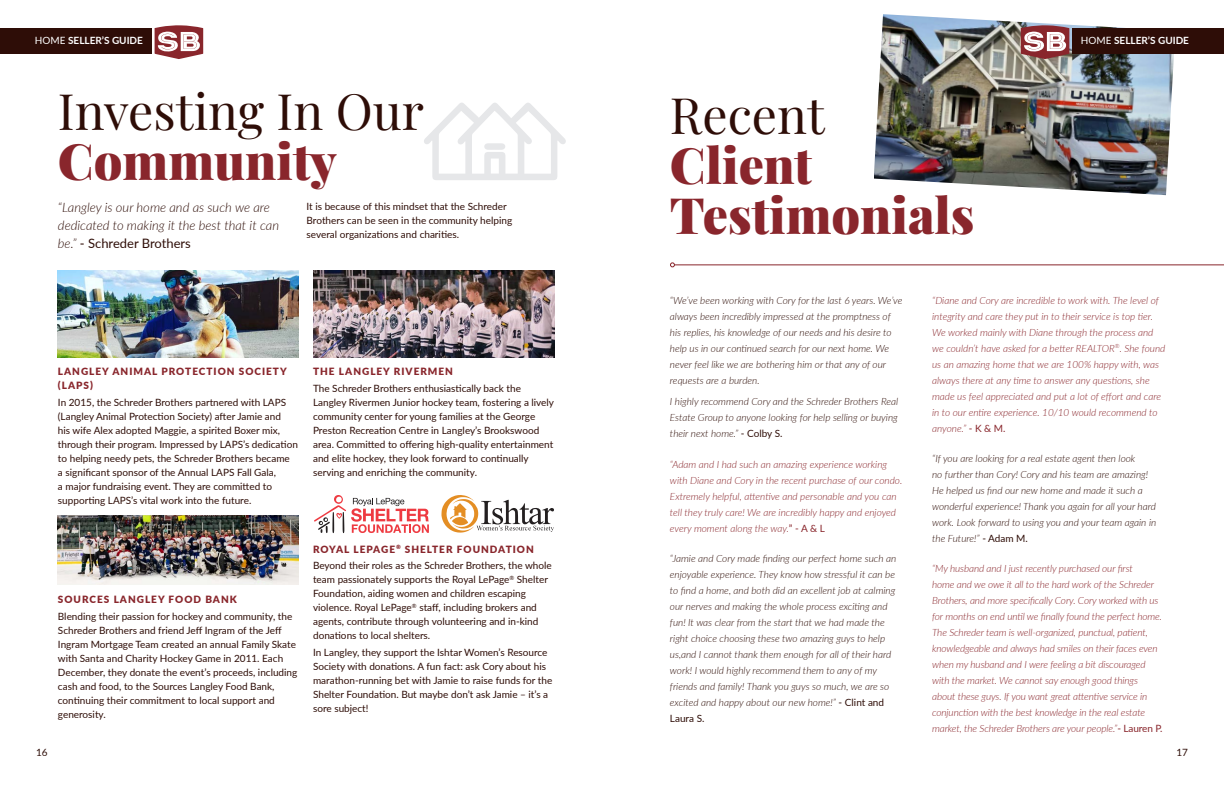
<style>
.page{position:relative;width:1224px;height:792px;background:#fff}
.page>*{position:absolute;margin:0;border:0;box-sizing:border-box;transform-origin:0 0}
.Page_Title{font:900 50px/50px "Playfair Display";color:#89262c}
.Page_Title-2{font:50px/50px "Playfair Display";color:#2e0d07}
.Text_Area_Black{font:italic 300 13px/18px "Lato";color:#2e0d07}
.Text_Area_Black-2{font:10px/14px "Lato";color:#2e0d07}
.Text_Area_Black-3{font:italic 300 10px/16px "Lato";letter-spacing:-.01em;color:#89262c}
.Text_Area_Black-4{font:italic 300 10px/16px "Lato";color:#2e0d07}
.Text_Area_Black-5{font:900 10px/14px "Lato";letter-spacing:.1em;color:#89262c}
.t1{font:700 10px "Lato";color:#fff}
.s1{font-weight:400}
.s2{font-weight:900;color:#89262c}
.s3{font-weight:400;font-style:normal}
.s4{font-weight:400;color:#2e0d07}
</style>
<div class="page">
<hr style="left:674px;top:264px;width:550px;height:1px;background:#89262c">
<svg style="left:670px;top:262px;width:5px;height:5px"></svg>
<img style="left:874px;top:14px;width:300px;height:181px">
<svg style="left:314px;top:495px;width:115px;height:38px"></svg>
<svg style="left:441px;top:495px;width:113px;height:38px"></svg>
<svg style="left:424px;top:103px;width:142px;height:77px"></svg>
<img style="left:58px;top:516px;width:241px;height:69px">
<img style="left:58px;top:271px;width:241px;height:87px">
<img style="left:313px;top:271px;width:241px;height:87px">
<svg style="left:1021px;top:25px;width:48px;height:34px"></svg>
<div style="left:1072px;top:28px;width:152px;height:26px;background:#2e0d07"></div>
<svg style="left:155px;top:25px;width:48px;height:34px"></svg>
<div style="left:0;top:28px;width:152px;height:26px;background:#2e0d07"></div>
<p class="t1" style="left:35px;top:33px;width:110px"><span class="s1">HOME</span> SELLER’S GUIDE</p>
<p class="t1" style="left:1081px;top:33px;width:110px"><span class="s1">HOME</span> SELLER’S GUIDE</p>
<p class="Page_Title-2" style="left:58px;top:82px;width:368px">Investing In Our<br><span class="s2">Community</span></p>
<p class="Text_Area_Black" style="left:58px;top:198px;width:223px">“Langley is our home and as such we are dedicated to making it the best that it can be.” <span class="s3">- Schreder Brothers</span></p>
<p class="Text_Area_Black-2" style="left:307px;top:199px;width:207px">It is because of this mindset that the Schreder<br>Brothers can be seen in the community helping several organizations and charities.</p>
<p class="Text_Area_Black-5" style="left:58px;top:364px;width:230px">LANGLEY ANIMAL PROTECTION SOCIETY (LAPS)</p>
<p class="Text_Area_Black-2" style="left:58px;top:395px;width:241px">In 2015, the Schreder Brothers partnered with LAPS (Langley Animal Protection Society) after Jamie and<br>his wife Alex adopted Maggie, a spirited Boxer mix, through their program. Impressed by LAPS’s dedication to helping needy pets, the Schreder Brothers became<br>a significant sponsor of the Annual LAPS Fall Gala,<br>a major fundraising event. They are committed to supporting LAPS’s vital work into the future.</p>
<p class="Text_Area_Black-5" style="left:58px;top:592px;width:180px">SOURCES LANGLEY FOOD BANK</p>
<p class="Text_Area_Black-2" style="left:58px;top:609px;width:241px">Blending their passion for hockey and community, the Schreder Brothers and friend Jeff Ingram of the Jeff Ingram Mortgage Team created an annual Family Skate with Santa and Charity Hockey Game in 2011. Each December, they donate the event’s proceeds, including cash and food, to the Sources Langley Food Bank, continuing their commitment to local support and generosity.</p>
<p class="Text_Area_Black-5" style="left:313px;top:364px;width:142px">THE LANGLEY RIVERMEN</p>
<p class="Text_Area_Black-2" style="left:313px;top:381px;width:243px">The Schreder Brothers enthusiastically back the Langley Rivermen Junior hockey team, fostering a lively community center for young families at the George Preston Recreation Centre in Langley’s Brookswood area. Committed to offering high-quality entertainment and elite hockey, they look forward to continually serving and enriching the community.</p>
<p class="Text_Area_Black-5" style="left:313px;top:541px;width:222px">ROYAL LEPAGE<sup>®</sup> SHELTER FOUNDATION</p>
<p class="Text_Area_Black-2" style="left:313px;top:558px;width:240px">Beyond their roles as the Schreder Brothers, the whole team passionately supports the Royal LePage<sup>®</sup> Shelter Foundation, aiding women and children escaping violence. Royal LePage<sup>®</sup> staff, including brokers and agents, contribute through volunteering and in-kind donations to local shelters.</p>
<p class="Text_Area_Black-2" style="left:313px;top:645px;width:241px">In Langley, they support the Ishtar Women’s Resource Society with donations. A fun fact: ask Cory about his marathon-running bet with Jamie to raise funds for the Shelter Foundation. But maybe don’t ask Jamie – it’s a sore subject!</p>
<p class="Page_Title" style="left:670px;top:86px;width:306px"><span class="s4">Recent<br></span>Client<br>Testimonials</p>
<p class="Text_Area_Black-4" style="left:670px;top:292px;width:234px">“We’ve been working with Cory for the last 6 years. We’ve always been incredibly impressed at the promptness of his replies, his knowledge of our needs and his desire to help us in our continued search for our next home. We never feel like we are bothering him or that any of our requests are a burden.</p>
<p class="Text_Area_Black-4" style="left:670px;top:393px;width:230px;text-align:justify">I highly recommend Cory and the Schreder Brothers Real Estate Group to anyone looking for help selling or buying their next home.” <span class="s3">- Colby S.</span></p>
<p class="Text_Area_Black-3" style="left:670px;top:456px;width:234px">“Adam and I had such an amazing experience working with Diane and Cory in the recent purchase of our condo.<br>Extremely helpful, attentive and personable and you can tell they truly care! We are incredibly happy and enjoyed every moment along the way.<span class="s3">” - A &amp; L</span></p>
<p class="Text_Area_Black-4" style="left:670px;top:550px;width:228px">“Jamie and Cory made finding our perfect home such an enjoyable experience. They know how stressful it can be to find a home, and both did an excellent job at calming our nerves and making the whole process exciting and fun! It was clear from the start that we had made the right choice choosing these two amazing guys to help us,and I cannot thank them enough for all of their hard work! I would highly recommend them to any of my friends and family! Thank you guys so much, we are so excited and happy about our new home!” <span class="s3">- Clint and Laura S.</span></p>
<p class="Text_Area_Black-3" style="left:932px;top:292px;width:235px">“Diane and Cory are incredible to work with. The level of integrity and care they put in to their service is top tier.<br>We worked mainly with Diane through the process and we couldn’t have asked for a better REALTOR<sup>®</sup>. She found us an amazing home that we are 100% happy with, was always there at any time to answer any questions, she made us feel appreciated and put a lot of effort and care in to our entire experience. 10/10 would recommend to anyone.” <span class="s3">- K &amp; M.</span></p>
<p class="Text_Area_Black-4" style="left:932px;top:450px;width:226px">“If you are looking for a real estate agent then look<br>no further than Cory! Cory and his team are amazing!<br>He helped us find our new home and made it such a wonderful experience! Thank you again for all your hard work. Look forward to using you and your team again in the Future!” <span class="s3">- Adam M.</span></p>
<p class="Text_Area_Black-3" style="left:932px;top:560px;width:232px">“My husband and I just recently purchased our first<br>home and we owe it all to the hard work of the Schreder Brothers, and more specifically Cory. Cory worked with us for months on end until we finally found the perfect home.<br>The Schreder team is well-organized, punctual, patient, knowledgeable and always had smiles on their faces even when my husband and I were feeling a bit discouraged with the market. We cannot say enough good things about these guys. If you want great attentive service in conjunction with the best knowledge in the real estate market, the Schreder Brothers are your people.”<span class="s3">- Lauren P.</span></p>
<p class="Text_Area_Black-2" style="left:36px;top:745px;width:13px">16</p>
<p class="Text_Area_Black-2" style="left:1176px;top:745px;width:13px">17</p>
</div>
